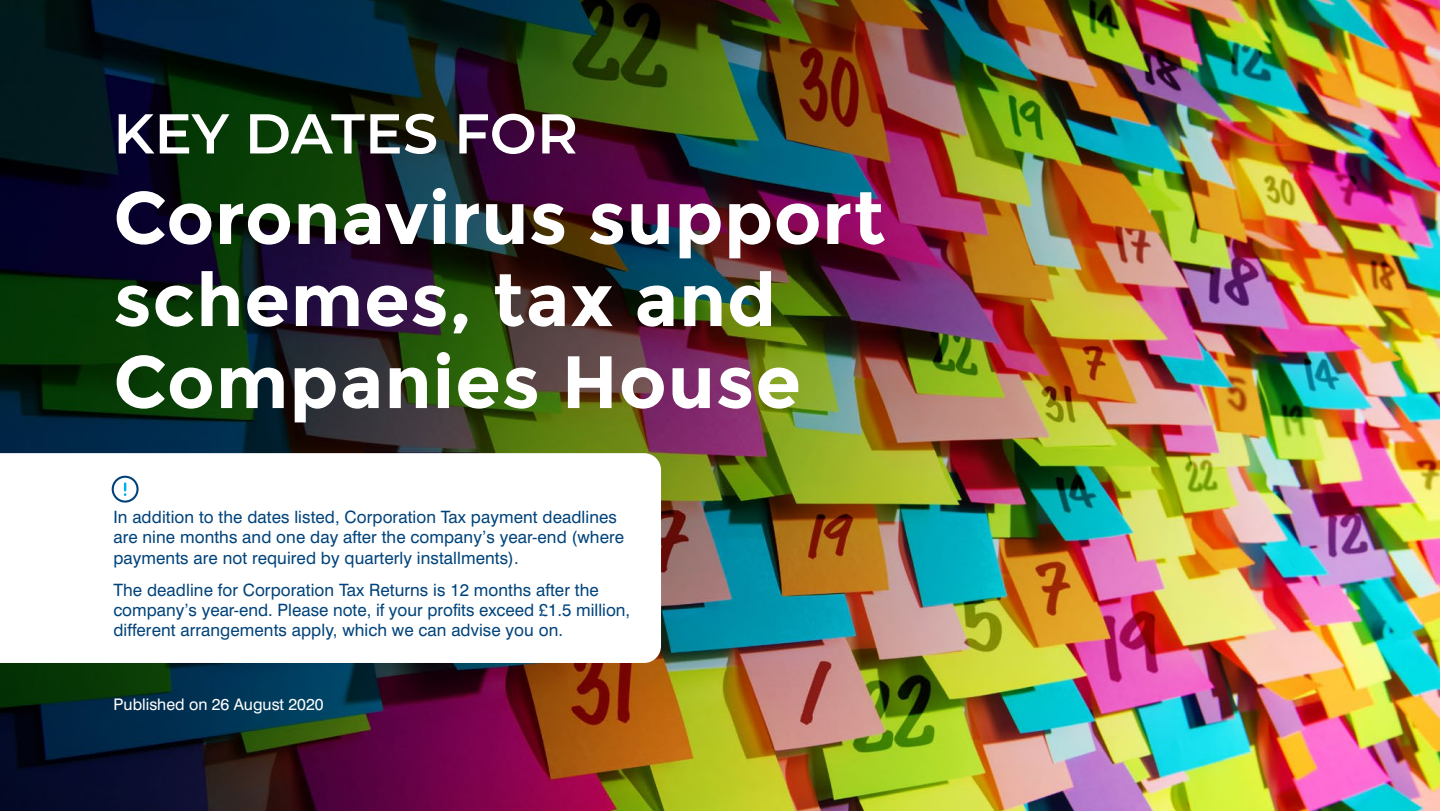
<style>
.page{position:relative;width:1440px;height:811px;background:#fff}
.page>*{position:absolute;margin:0;border:0;box-sizing:border-box;transform-origin:0 0}
.t1{font:700 74px/82px "Montserrat";letter-spacing:.01em;color:#fff}
.t2{font:600 56px "Montserrat";color:#fff}
.t3{font:17px/20.4px "Swiss 721 BT";letter-spacing:.005em;color:#00437b}
.t4{font:16px "Swiss 721 BT";color:#fff}
</style>
<div class="page">
<img style="left:0;top:0;width:1440px;height:811px">
<svg style="left:0;top:453px;width:661px;height:210px"></svg>
<svg style="left:124px;top:482px;width:3px;height:14px"></svg>
<div style="left:112px;top:476px;width:27px;height:26px;border:2px solid #00437b;border-radius:50%"></div>
<p class="t2" style="left:113px;top:94px;width:466px">KEY DATES FOR</p>
<p class="t1" style="left:113px;top:177px;width:774px">Coronavirus support schemes, tax and<br>Companies House</p>
<p class="t3" style="left:113px;top:506px;width:512px">In addition to the dates listed, Corporation Tax payment deadlines are nine months and one day after the company’s year-end (where payments are not required by quarterly installments).</p>
<p class="t3" style="left:113px;top:579px;width:518px">The deadline for Corporation Tax Returns is 12 months after the company’s year-end. Please note, if your profits exceed £1.5 million, different arrangements apply, which we can advise you on.</p>
<p class="t4" style="left:113px;top:694px;width:212px">Published on 26 August 2020</p>
</div>
